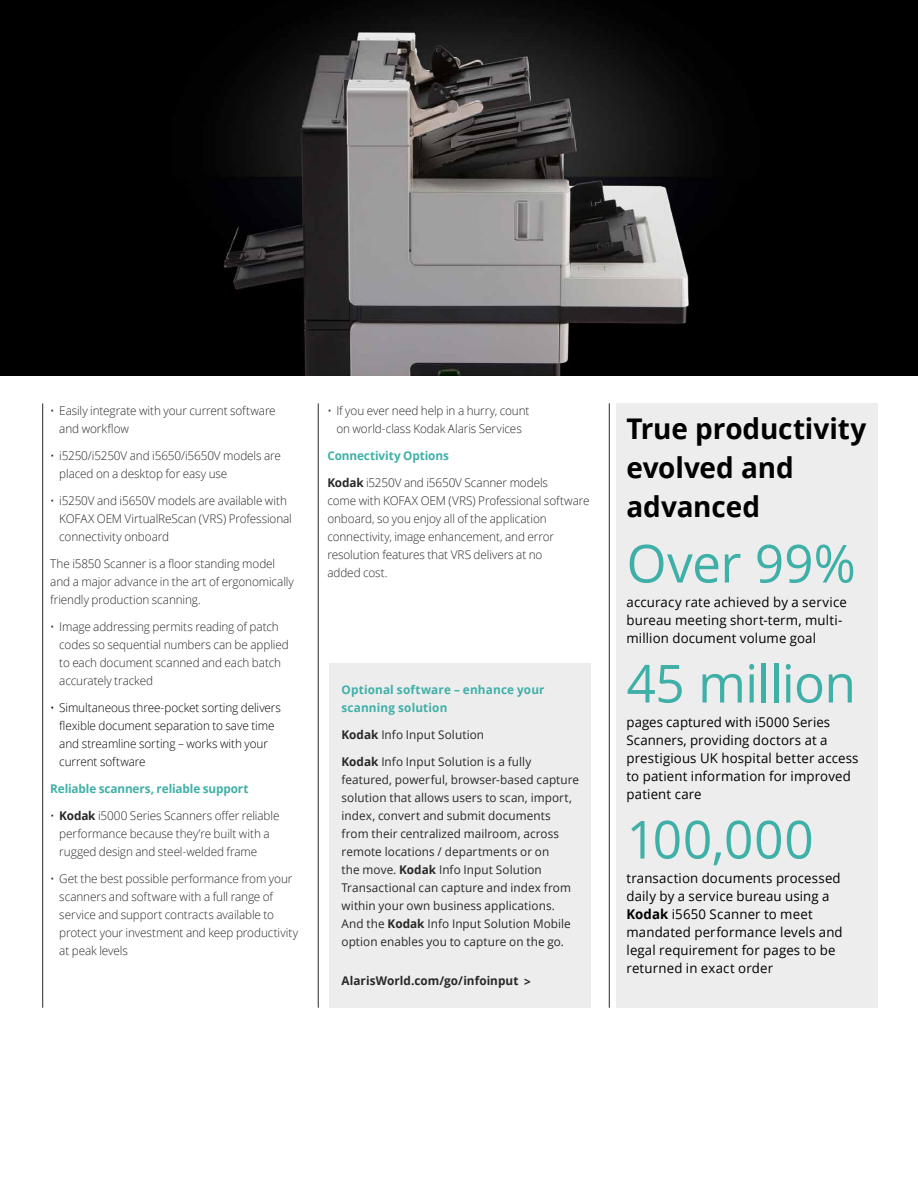
<style>
.page{position:relative;width:918px;height:1188px;background:#fff}
.page>*{position:absolute;margin:0;border:0;box-sizing:border-box;transform-origin:0 0}
.t1{font:52.5px "Open Sans";letter-spacing:-.015em;color:#3fb0a8}
.t2{font:700 28.5px/39px "Open Sans";letter-spacing:-.005em;color:#000}
.t3{font:13.5px/18px "Open Sans";letter-spacing:.01em;color:#000}
.t4{font:300 12px/18px "Open Sans";letter-spacing:-.01em;color:#282827}
.t5{font:12px/18px "Open Sans";letter-spacing:.005em;color:#282827}
.t6{font:300 12px/18px "Open Sans";letter-spacing:-.01em;color:#000}
.t7{font:700 12px/18px "Open Sans";color:#3fb0a8}
.t8{font:700 12px "Open Sans";letter-spacing:.005em;color:#282827}
.s1{font-weight:700}
</style>
<div class="page">
<img style="left:0;top:0;width:918px;height:375px">
<hr style="left:42px;top:403px;width:1px;height:605px;background:#282827">
<hr style="left:318px;top:403px;width:1px;height:605px;background:#282827">
<div style="left:617px;top:403px;width:261px;height:605px;background:#ededed"></div>
<hr style="left:609px;top:403px;width:1px;height:605px;background:#282827">
<div style="left:329px;top:663px;width:262px;height:345px;background:#ededed"></div>
<p class="t4" style="left:59px;top:401px;width:218px;text-indent:-9px">• Easily integrate with your current software and workflow</p>
<p class="t4" style="left:59px;top:446px;width:223px;text-indent:-9px">• i5250/i5250V and i5650/i5650V models are placed on a desktop for easy use</p>
<p class="t4" style="left:59px;top:491px;width:234px;text-indent:-9px">• i5250V and i5650V models are available with<br>KOFAX OEM VirtualReScan (VRS) Professional connectivity onboard</p>
<p class="t4" style="left:50px;top:554px;width:245px">The i5850 Scanner is a floor standing model and a major advance in the art of ergonomically friendly production scanning.</p>
<p class="t4" style="left:59px;top:617px;width:231px;text-indent:-9px">• Image addressing permits reading of patch codes so sequential numbers can be applied to each document scanned and each batch accurately tracked</p>
<p class="t6" style="left:59px;top:698px;width:223px;text-indent:-9px">• Simultaneous three-pocket sorting delivers flexible document separation to save time and streamline sorting – works with your current software</p>
<p class="t7" style="left:50px;top:779px;width:200px">Reliable scanners, reliable support</p>
<p class="t4" style="left:59px;top:806px;width:222px;text-indent:-9px">• <span class="s1">Kodak</span> i5000 Series Scanners offer reliable performance because they’re built with a rugged design and steel-welded frame</p>
<p class="t4" style="left:59px;top:869px;width:240px;text-indent:-9px">• Get the best possible performance from your scanners and software with a full range of service and support contracts available to protect your investment and keep productivity at peak levels</p>
<p class="t4" style="left:327px;top:401px;width:204px;text-align:center">• If you ever need help in a hurry, count on world-class Kodak Alaris Services</p>
<p class="t7" style="left:327px;top:446px;width:123px">Connectivity Options</p>
<p class="t4" style="left:327px;top:473px;width:264px"><span class="s1">Kodak</span> i5250V and i5650V Scanner models<br>come with KOFAX OEM (VRS) Professional software onboard, so you enjoy all of the application connectivity, image enhancement, and error resolution features that VRS delivers at no<br>added cost.</p>
<p class="t7" style="left:342px;top:680px;width:205px">Optional software – enhance your scanning solution</p>
<p class="t5" style="left:342px;top:725px;width:144px"><span class="s1">Kodak</span> Info Input Solution</p>
<p class="t5" style="left:342px;top:752px;width:239px"><span class="s1">Kodak</span> Info Input Solution is a fully featured, powerful, browser-based capture solution that allows users to scan, import, index, convert and submit documents from their centralized mailroom, across remote locations / departments or on<br>the move. <span class="s1">Kodak</span> Info Input Solution Transactional can capture and index from within your own business applications.<br>And the <span class="s1">Kodak</span> Info Input Solution Mobile option enables you to capture on the go.</p>
<p class="t8" style="left:342px;top:972px;width:191px">AlarisWorld.com/go/infoinput &gt;</p>
<h2 class="t2" style="left:627px;top:408px;width:242px">True productivity evolved and advanced</h2>
<h1 class="t1" style="left:627px;top:527px;width:231px">Over 99%</h1>
<p class="t3" style="left:627px;top:592px;width:222px">accuracy rate achieved by a service bureau meeting short-term, multi&shy;million document volume goal</p>
<h1 class="t1" style="left:627px;top:647px;width:231px">45 million</h1>
<p class="t3" style="left:627px;top:712px;width:234px">pages captured with i5000 Series<br>Scanners, providing doctors at a prestigious UK hospital better access to patient information for improved patient care</p>
<h1 class="t1" style="left:627px;top:803px;width:189px">100,000</h1>
<p class="t3" style="left:627px;top:868px;width:218px">transaction documents processed daily by a service bureau using a<br><span class="s1">Kodak</span> i5650 Scanner to meet mandated performance levels and legal requirement for pages to be returned in exact order</p>
</div>
